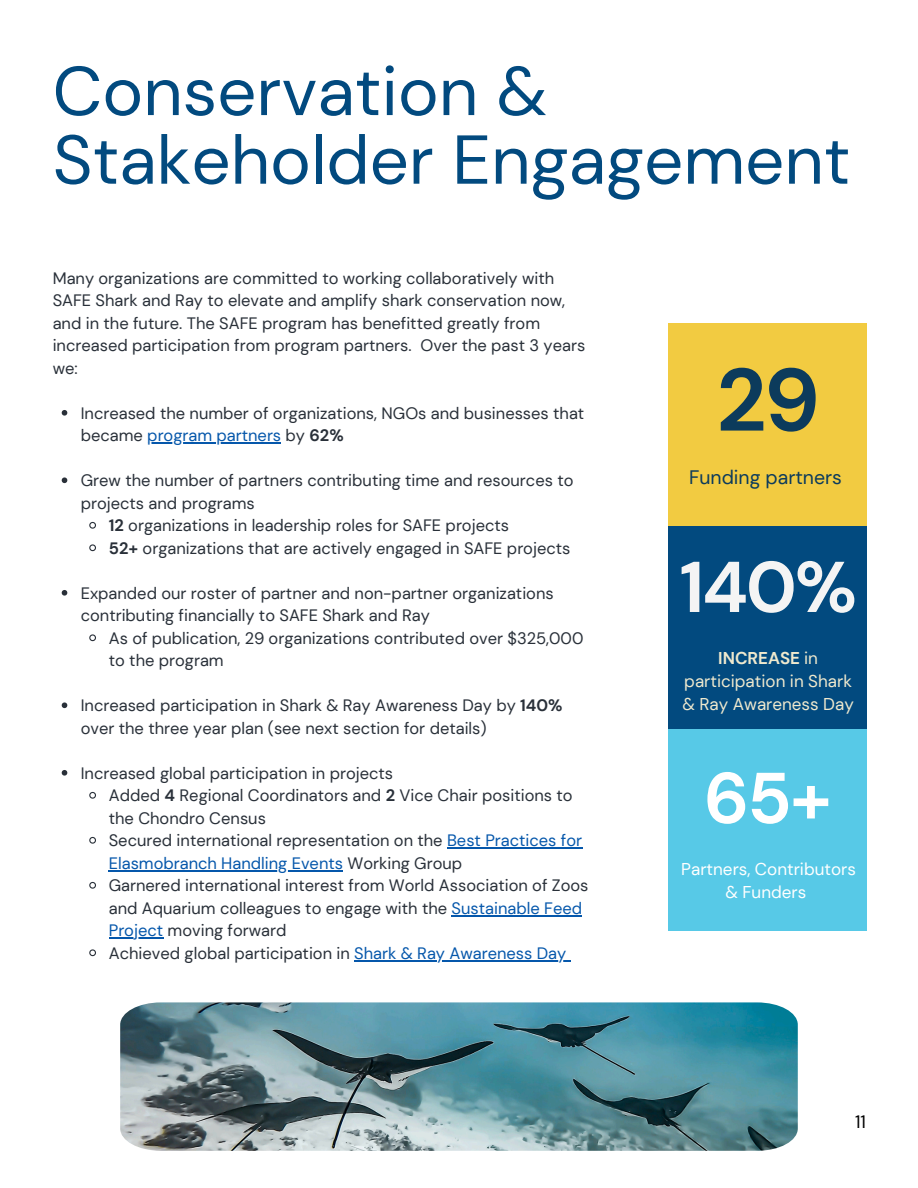
<style>
.page{position:relative;width:918px;height:1188px;background:#fff}
.page>*{position:absolute;margin:0;border:0;box-sizing:border-box;transform-origin:0 0}
.t1{font:700 88.35px "DM Sans";color:#0c3b5c}
.t2{font:700 71.7px "DM Sans";color:#f4f4f4}
.t3{font:700 71.7px "DM Sans";color:#fff}
.t4{font:69px/68.7px "DM Sans";color:#024a7f}
.t5{font:19.5px "DM Sans";color:#0c3b5c}
.t6{font:18px "DM Sans";color:#000}
.t7{font:17.1px/23.1px "DM Sans";color:#efe9ce;text-align:center}
.t8{font:17.1px/23.1px "DM Sans";color:#fff;text-align:center}
.t9{font:16.5px/22.5px "DM Sans";color:#293039}
.s1{color:#0557ab}
.s2{font-weight:700}
</style>
<div class="page">
<div style="left:669px;top:323px;width:198px;height:203px;background:#f2cb41"></div>
<div style="left:669px;top:728px;width:198px;height:203px;background:#57c9e7"></div>
<div style="left:669px;top:526px;width:198px;height:202px;background:#024a7f"></div>
<img style="left:120px;top:1002px;width:678px;height:149px">
<svg style="left:62px;top:410px;width:5px;height:6px"></svg>
<hr style="left:147px;top:443px;width:134px;height:1px;background:#0557ab">
<svg style="left:62px;top:477px;width:5px;height:6px"></svg>
<svg style="left:89px;top:521px;width:7px;height:8px"></svg>
<svg style="left:89px;top:544px;width:7px;height:8px"></svg>
<svg style="left:62px;top:590px;width:5px;height:6px"></svg>
<svg style="left:89px;top:634px;width:7px;height:8px"></svg>
<svg style="left:62px;top:702px;width:5px;height:6px"></svg>
<svg style="left:62px;top:770px;width:5px;height:6px"></svg>
<svg style="left:89px;top:791px;width:7px;height:8px"></svg>
<svg style="left:89px;top:836px;width:7px;height:8px"></svg>
<hr style="left:447px;top:848px;width:135px;height:1px;background:#0557ab">
<hr style="left:109px;top:870px;width:234px;height:1px;background:#0557ab">
<svg style="left:89px;top:881px;width:7px;height:8px"></svg>
<hr style="left:452px;top:915px;width:130px;height:1px;background:#0557ab">
<hr style="left:109px;top:938px;width:54px;height:1px;background:#0557ab">
<svg style="left:89px;top:949px;width:7px;height:8px"></svg>
<hr style="left:354px;top:960px;width:212px;height:1px;background:#0557ab">
<p class="t4" style="left:53px;top:57px;width:799px">Conservation &amp;<br>Stakeholder Engagement</p>
<p class="t9" style="left:53px;top:267px;width:534px">Many organizations are committed to working collaboratively with SAFE Shark and Ray to elevate and amplify shark conservation now, and in the future. The SAFE program has benefitted greatly from increased participation from program partners. Over the past 3 years we:</p>
<p class="t9" style="left:81px;top:402px;width:505px">Increased the number of organizations, NGOs and businesses that became <span class="s1">program partners</span> by <span class="s2">62%</span></p>
<p class="t9" style="left:81px;top:470px;width:494px">Grew the number of partners contributing time and resources to projects and programs</p>
<p class="t9" style="left:109px;top:515px;width:402px"><span class="s2">12</span> organizations in leadership roles for SAFE projects</p>
<p class="t9" style="left:109px;top:537px;width:463px"><span class="s2">52+</span> organizations that are actively engaged in SAFE projects</p>
<p class="t9" style="left:81px;top:582px;width:475px">Expanded our roster of partner and non-partner organizations contributing financially to SAFE Shark and Ray</p>
<p class="t9" style="left:109px;top:627px;width:476px">As of publication, 29 organizations contributed over $325,000 to the program</p>
<p class="t9" style="left:81px;top:695px;width:483px">Increased participation in Shark &amp; Ray Awareness Day by <span class="s2">140% </span>over the three year plan (see next section for details)</p>
<p class="t9" style="left:81px;top:762px;width:314px">Increased global participation in projects</p>
<h3 class="t9" style="left:109px;top:785px;width:465px">Added <span class="s2">4</span> Regional Coordinators and <span class="s2">2</span> Vice Chair positions to the Chondro Census</h3>
<p class="t9" style="left:109px;top:830px;width:475px">Secured international representation on the <span class="s1">Best Practices for</span></p>
<h1 class="t9" style="left:109px;top:852px;width:481px"><span class="s1">Elasmobranch Handling Events</span> Working Group<br>Garnered international interest from World Association of Zoos and Aquarium colleagues to engage with the <span class="s1">Sustainable Feed</span></h1>
<p class="t9" style="left:109px;top:920px;width:459px"><span class="s1">Project</span> moving forward<br>Achieved global participation in <span class="s1">Shark &amp; Ray Awareness Day</span></p>
<h3 class="t1" style="left:716px;top:343px;width:105px">29</h3>
<h2 class="t5" style="left:689px;top:464px;width:154px">Funding partners</h2>
<p class="t2" style="left:680px;top:541px;width:179px">140%</p>
<p class="t7" style="left:682px;top:647px;width:173px"><span class="s2">INCREASE</span> in participation in Shark &amp; Ray Awareness Day</p>
<p class="t3" style="left:704px;top:752px;width:130px">65+</p>
<p class="t8" style="left:681px;top:858px;width:176px">Partners, Contributors &amp; Funders</p>
<p class="t6" style="left:855px;top:1110px;width:12px">11</p>
</div>
